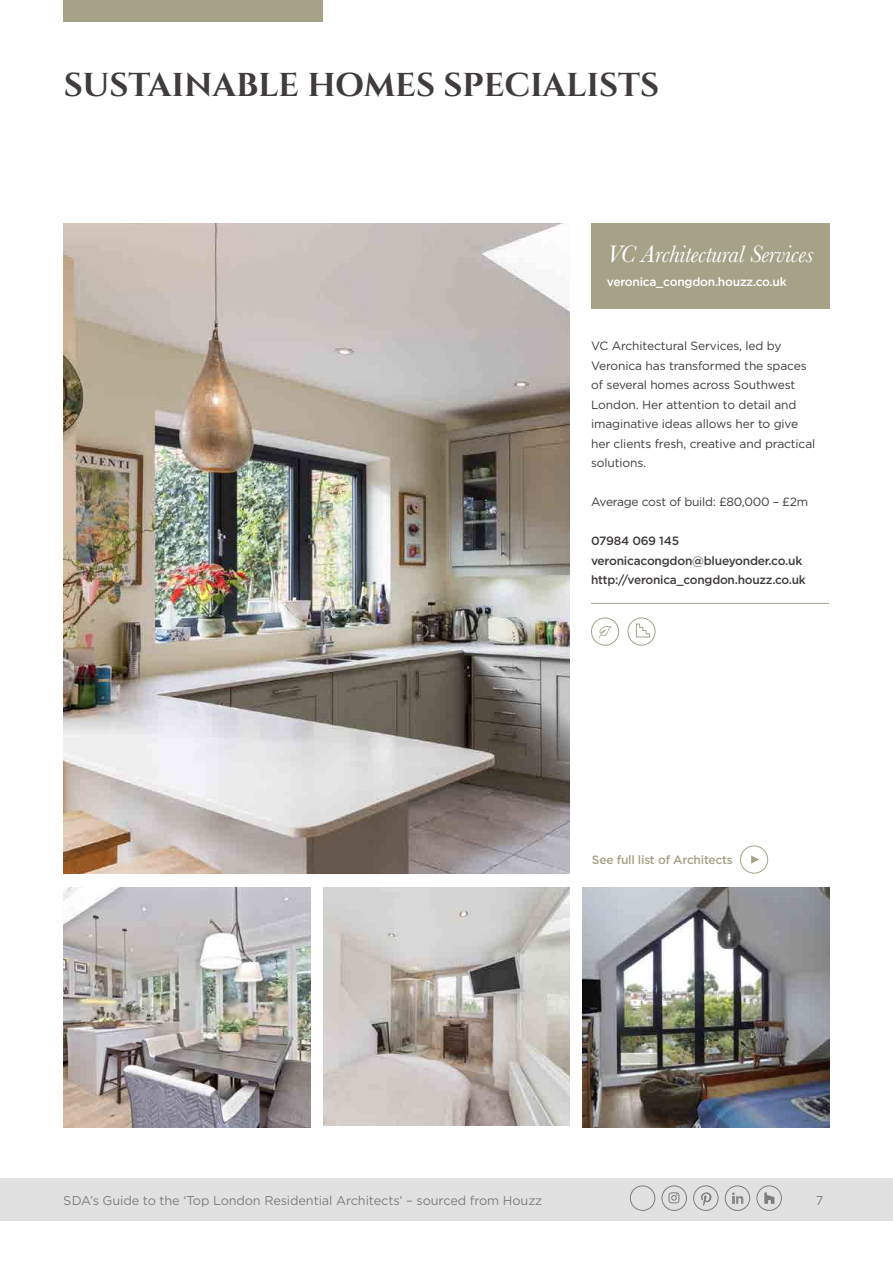
<style>
.page{position:relative;width:893px;height:1263px;background:#fff}
.page>*{position:absolute;margin:0;border:0;box-sizing:border-box;transform-origin:0 0}
.t1{font:700 33px "Cinzel";letter-spacing:-.005em;color:#3f3b3e}
.t2{font:italic 24.75px "Baskerville";letter-spacing:-.01em;color:#fff}
.t3{font:12.75px "Gotham";letter-spacing:-.01em;color:#3f3b3e}
.t4{font:12px/19.5px "Gotham";letter-spacing:-.01em;color:#3f3b3e}
.t5{font:500 12px/19.5px "Gotham";letter-spacing:-.02em;color:#3f3b3e}
.t6{font:500 12px "Gotham";letter-spacing:-.02em;color:#fff}
.t7{font:500 12px "Gotham";letter-spacing:-.02em;color:#a6a288}
</style>
<div class="page">
<div style="left:0;top:1178px;width:893px;height:42px;background:#e2e1e2"></div>
<div style="left:662px;top:1185px;width:25px;height:26px;border:1px solid #7f7d7c;border-radius:50%"></div>
<svg style="left:668px;top:1192px;width:11px;height:11px"></svg>
<div style="left:725px;top:1185px;width:25px;height:26px;border:1px solid #7f7d7c;border-radius:50%"></div>
<svg style="left:732px;top:1192px;width:11px;height:12px"></svg>
<div style="left:693px;top:1185px;width:25px;height:26px;border:1px solid #7f7d7c;border-radius:50%"></div>
<svg style="left:701px;top:1192px;width:10px;height:14px"></svg>
<div style="left:756px;top:1185px;width:26px;height:26px;border:1px solid #7f7d7c;border-radius:50%"></div>
<svg style="left:764px;top:1192px;width:10px;height:12px"></svg>
<img style="left:64px;top:223px;width:506px;height:651px">
<div style="left:64px;top:0;width:259px;height:21px;background:#a6a288"></div>
<img style="left:583px;top:887px;width:246px;height:240px">
<img style="left:64px;top:887px;width:246px;height:240px">
<img style="left:323px;top:887px;width:247px;height:239px">
<hr style="left:591px;top:603px;width:238px;height:1px;background:#a6a288">
<div style="left:591px;top:223px;width:238px;height:85px;background:#a6a288"></div>
<svg style="left:598px;top:626px;width:13px;height:13px"></svg>
<div style="left:591px;top:618px;width:28px;height:27px;border:1px solid #a6a288;border-radius:50%"></div>
<div style="left:628px;top:618px;width:27px;height:27px;border:1px solid #a6a288;border-radius:50%"></div>
<svg style="left:636px;top:623px;width:14px;height:15px"></svg>
<div style="left:740px;top:846px;width:28px;height:27px;border:1px solid #a6a288;border-radius:50%"></div>
<svg style="left:751px;top:855px;width:8px;height:9px"></svg>
<div style="left:630px;top:1185px;width:25px;height:26px;border:1px solid #7f7d7c;border-radius:50%"></div>
<h1 class="t1" style="left:64px;top:65px;width:597px">SUSTAINABLE HOMES SPECIALISTS</h1>
<h2 class="t2" style="left:607px;top:237px;width:208px">VC Architectural Services</h2>
<p class="t6" style="left:607px;top:273px;width:181px">veronica_congdon.houzz.co.uk</p>
<p class="t4" style="left:591px;top:336px;width:226px">VC Architectural Services, led by Veronica has transformed the spaces of several homes across Southwest London. Her attention to detail and imaginative ideas allows her to give her clients fresh, creative and practical solutions.</p>
<p class="t4" style="left:591px;top:492px;width:219px">Average cost of build: £80,000 – £2m</p>
<p class="t5" style="left:591px;top:531px;width:216px">07984 069 145 veronicacongdon@blueyonder.co.uk http://veronica_congdon.houzz.co.uk</p>
<p class="t7" style="left:592px;top:851px;width:142px">See full list of Architects</p>
<p class="t3" style="left:64px;top:1192px;width:480px">SDA’s Guide to the ‘Top London Residential Architects’ – sourced from Houzz</p>
<p class="t3" style="left:815px;top:1192px;width:9px">7</p>
</div>
